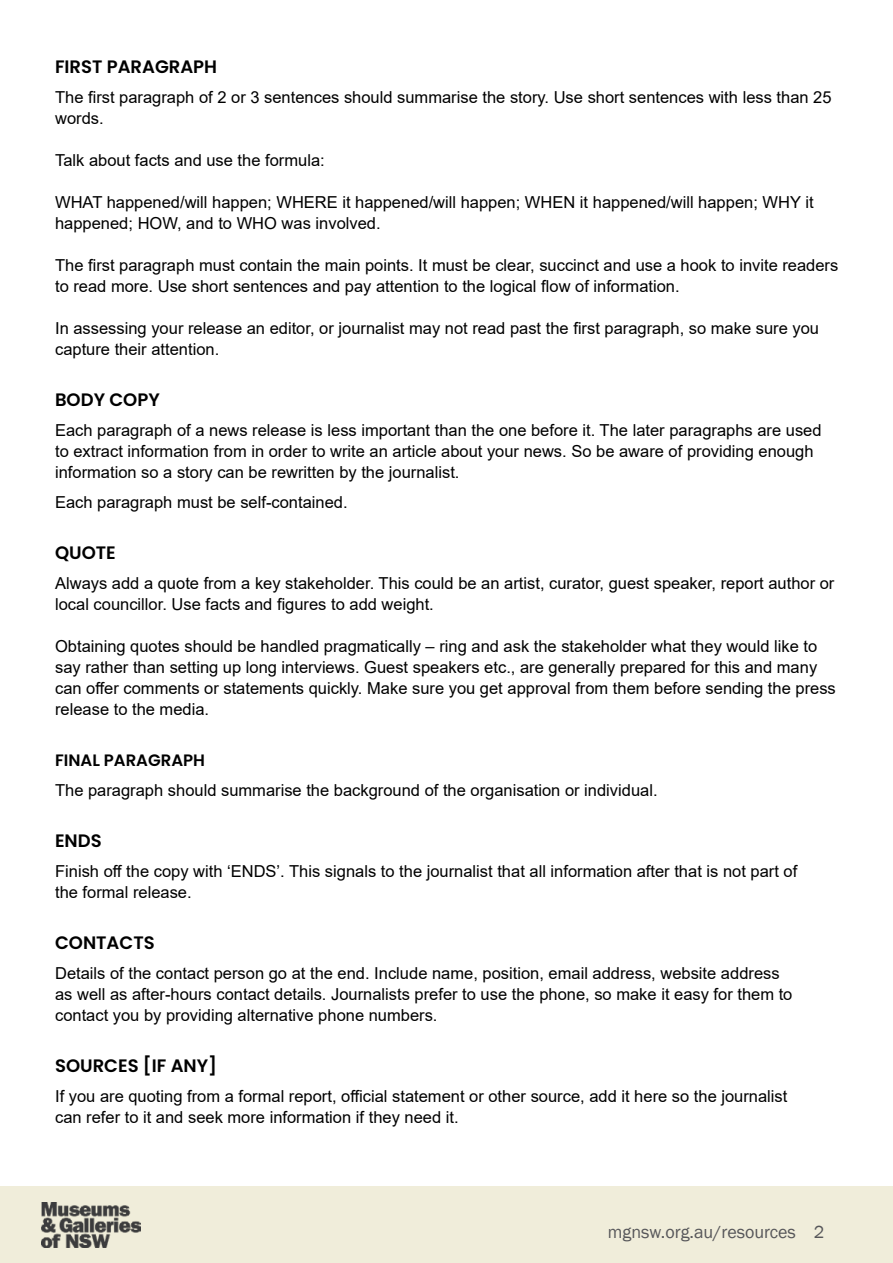
<style>
.page{position:relative;width:893px;height:1263px;background:#fff}
.page>*{position:absolute;margin:0;border:0;box-sizing:border-box;transform-origin:0 0}
.t1{font:600 18px "Poppins";color:#000}
.t2{font:18px "Franklin Gothic";color:#565659}
.t3{font:16.5px/21px "Arial";color:#000}
.t4{font:600 16.5px "Poppins";color:#000}
</style>
<div class="page">
<div style="left:1px;top:1187px;width:892px;height:76px;background:#f0edda"></div>
<img style="left:41px;top:1202px;width:100px;height:45px">
<p class="t1" style="left:55px;top:56px;width:164px">FIRST PARAGRAPH</p>
<p class="t3" style="left:55px;top:87px;width:778px">The first paragraph of 2 or 3 sentences should summarise the story. Use short sentences with less than 25 words.</p>
<p class="t3" style="left:55px;top:149px;width:271px">Talk about facts and use the formula:</p>
<p class="t3" style="left:55px;top:191px;width:760px">WHAT happened/will happen; WHERE it happened/will happen; WHEN it happened/will happen; WHY it happened; HOW, and to WHO was involved.</p>
<p class="t3" style="left:55px;top:254px;width:785px">The first paragraph must contain the main points. It must be clear, succinct and use a hook to invite readers to read more. Use short sentences and pay attention to the logical flow of information.</p>
<p class="t3" style="left:55px;top:317px;width:765px">In assessing your release an editor, or journalist may not read past the first paragraph, so make sure you capture their attention.</p>
<p class="t1" style="left:55px;top:389px;width:106px">BODY COPY</p>
<p class="t3" style="left:55px;top:420px;width:768px">Each paragraph of a news release is less important than the one before it. The later paragraphs are used to extract information from in order to write an article about your news. So be aware of providing enough information so a story can be rewritten by the journalist.</p>
<p class="t3" style="left:55px;top:492px;width:294px">Each paragraph must be self-contained.</p>
<p class="t1" style="left:55px;top:542px;width:62px">QUOTE</p>
<p class="t3" style="left:55px;top:573px;width:781px">Always add a quote from a key stakeholder. This could be an artist, curator, guest speaker, report author or local councillor. Use facts and figures to add weight.</p>
<p class="t3" style="left:55px;top:635px;width:782px">Obtaining quotes should be handled pragmatically – ring and ask the stakeholder what they would like to say rather than setting up long interviews. Guest speakers etc., are generally prepared for this and many can offer comments or statements quickly. Make sure you get approval from them before sending the press release to the media.</p>
<p class="t4" style="left:55px;top:751px;width:151px">FINAL PARAGRAPH</p>
<p class="t3" style="left:55px;top:780px;width:604px">The paragraph should summarise the background of the organisation or individual.</p>
<p class="t1" style="left:55px;top:830px;width:48px">ENDS</p>
<p class="t3" style="left:55px;top:861px;width:744px">Finish off the copy with ‘ENDS’. This signals to the journalist that all information after that is not part of the formal release.</p>
<p class="t1" style="left:55px;top:932px;width:101px">CONTACTS</p>
<p class="t3" style="left:55px;top:963px;width:739px">Details of the contact person go at the end. Include name, position, email address, website address as well as after-hours contact details. Journalists prefer to use the phone, so make it easy for them to contact you by providing alternative phone numbers.</p>
<p class="t1" style="left:55px;top:1055px;width:164px">SOURCES [IF ANY]</p>
<p class="t3" style="left:55px;top:1086px;width:734px">If you are quoting from a formal report, official statement or other source, add it here so the journalist can refer to it and seek more information if they need it.</p>
<p class="t2" style="left:608px;top:1220px;width:218px">mgnsw.org.au/resources 2</p>
</div>
